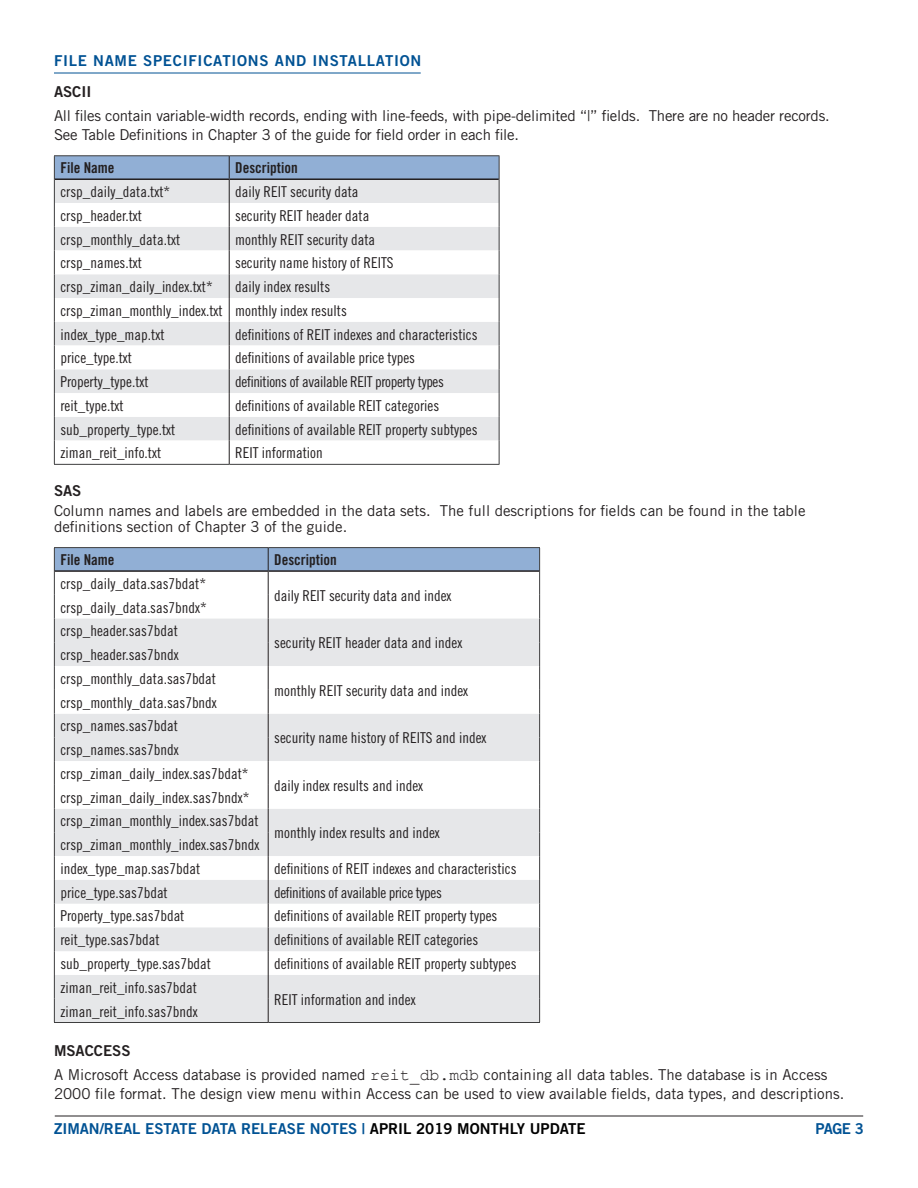
<style>
.page{position:relative;width:918px;height:1188px;background:#fff}
.page>*{position:absolute;margin:0;border:0;box-sizing:border-box;transform-origin:0 0}
.Table_Content{font:15px "Trade Gothic Cond Eighteen";color:#231f20}
.t1{font:15px/19.5px "Trade Gothic";color:#231f20}
.Table_Content-2{font:15px "Trade Gothic Cond Eighteen";letter-spacing:-.025em;color:#231f20}
.Heading_2{font:15px "Trade Gothic Bold Two";color:#005294}
.Table_Header{font:15px "Trade Gothic Bold Cond Twenty";color:#231f20}
.Heading_2-2{font:15px "Trade Gothic Bold Two";letter-spacing:.05em;color:#005294}
.t2{font:15px "Trade Gothic Bold Two";color:#000}
.Heading_3{font:15px "Trade Gothic Bold Two";color:#231f20}
.s1{font-family:"Courier New";font-size:16.5px}
.s2{color:#000}
</style>
<div class="page">
<hr style="left:55px;top:1116px;width:808px;height:1px;background:#231f20">
<hr style="left:54px;top:73px;width:367px;height:1px;background:#005294">
<hr style="left:54px;top:155px;width:175px;height:1px;background:#3e3e3f">
<hr style="left:229px;top:155px;width:271px;height:1px;background:#3e3e3f">
<hr style="left:54px;top:464px;width:175px;height:1px;background:#3e3e3f">
<hr style="left:229px;top:464px;width:271px;height:1px;background:#3e3e3f">
<svg style="left:54px;top:156px;width:446px;height:308px"></svg>
<hr style="left:55px;top:178px;width:174px;height:2px;background:#231f20">
<hr style="left:229px;top:178px;width:270px;height:2px;background:#231f20">
<hr style="left:54px;top:547px;width:214px;height:1px;background:#3e3e3f">
<hr style="left:268px;top:547px;width:272px;height:1px;background:#3e3e3f">
<hr style="left:54px;top:1022px;width:214px;height:1px;background:#3e3e3f">
<hr style="left:268px;top:1022px;width:272px;height:1px;background:#3e3e3f">
<svg style="left:54px;top:548px;width:486px;height:474px"></svg>
<hr style="left:55px;top:570px;width:213px;height:2px;background:#231f20">
<hr style="left:268px;top:570px;width:271px;height:2px;background:#231f20">
<p class="Heading_2-2" style="left:54px;top:51px;width:369px">FILE NAME SPECIFICATIONS AND INSTALLATION</p>
<p class="Heading_3" style="left:54px;top:82px;width:39px">ASCII</p>
<p class="t1" style="left:54px;top:106px;width:777px">All files contain variable-width records, ending with line-feeds, with pipe-delimited “|” fields. There are no header records.<br>See Table Definitions in Chapter 3 of the guide for field order in each file.</p>
<p class="Table_Header" style="left:60px;top:159px;width:56px">File Name</p>
<p class="Table_Header" style="left:235px;top:159px;width:64px">Description</p>
<p class="Table_Content" style="left:60px;top:183px;width:111px">crsp_daily_data.txt*</p>
<p class="Table_Content" style="left:235px;top:183px;width:125px">daily REIT security data</p>
<p class="Table_Content" style="left:60px;top:207px;width:83px">crsp_header.txt</p>
<p class="Table_Content" style="left:235px;top:207px;width:136px">security REIT header data</p>
<p class="Table_Content" style="left:60px;top:230px;width:121px">crsp_monthly_data.txt</p>
<p class="Table_Content" style="left:235px;top:230px;width:141px">monthly REIT security data</p>
<p class="Table_Content" style="left:60px;top:254px;width:83px">crsp_names.txt</p>
<p class="Table_Content" style="left:235px;top:254px;width:160px">security name history of REITS</p>
<p class="Table_Content" style="left:60px;top:278px;width:154px">crsp_ziman_daily_index.txt*</p>
<p class="Table_Content" style="left:235px;top:278px;width:96px">daily index results</p>
<p class="Table_Content" style="left:60px;top:302px;width:164px">crsp_ziman_monthly_index.txt</p>
<p class="Table_Content" style="left:235px;top:302px;width:113px">monthly index results</p>
<p class="Table_Content" style="left:60px;top:325px;width:106px">index_type_map.txt</p>
<p class="Table_Content" style="left:235px;top:325px;width:244px">definitions of REIT indexes and characteristics</p>
<p class="Table_Content" style="left:60px;top:349px;width:73px">price_type.txt</p>
<p class="Table_Content" style="left:235px;top:349px;width:181px">definitions of available price types</p>
<p class="Table_Content" style="left:60px;top:373px;width:90px">Property_type.txt</p>
<p class="Table_Content-2" style="left:235px;top:373px;width:210px">definitions of available REIT property types</p>
<p class="Table_Content" style="left:60px;top:397px;width:65px">reit_type.txt</p>
<p class="Table_Content" style="left:235px;top:397px;width:206px">definitions of available REIT categories</p>
<p class="Table_Content" style="left:60px;top:420px;width:116px">sub_property_type.txt</p>
<p class="Table_Content" style="left:235px;top:420px;width:244px">definitions of available REIT property subtypes</p>
<p class="Table_Content" style="left:60px;top:444px;width:102px">ziman_reit_info.txt</p>
<p class="Table_Content" style="left:235px;top:444px;width:89px">REIT information</p>
<p class="Heading_3" style="left:54px;top:482px;width:29px">SAS</p>
<p class="t1" style="left:54px;top:502px;width:753px;line-height:16.5px">Column names and labels are embedded in the data sets. The full descriptions for fields can be found in the table definitions section of Chapter 3 of the guide.</p>
<p class="Table_Header" style="left:60px;top:551px;width:56px">File Name</p>
<p class="Table_Header" style="left:274px;top:551px;width:64px">Description</p>
<p class="Table_Content" style="left:60px;top:575px;width:147px">crsp_daily_data.sas7bdat*</p>
<p class="Table_Content" style="left:274px;top:586px;width:179px">daily REIT security data and index</p>
<p class="Table_Content" style="left:60px;top:598px;width:148px">crsp_daily_data.sas7bndx*</p>
<p class="Table_Content" style="left:60px;top:622px;width:119px">crsp_header.sas7bdat</p>
<p class="Table_Content" style="left:274px;top:634px;width:190px">security REIT header data and index</p>
<p class="Table_Content" style="left:60px;top:646px;width:120px">crsp_header.sas7bndx</p>
<p class="Table_Content" style="left:60px;top:670px;width:157px">crsp_monthly_data.sas7bdat</p>
<p class="Table_Content" style="left:274px;top:681px;width:196px">monthly REIT security data and index</p>
<p class="Table_Content" style="left:60px;top:693px;width:158px">crsp_monthly_data.sas7bndx</p>
<p class="Table_Content" style="left:60px;top:717px;width:119px">crsp_names.sas7bdat</p>
<p class="Table_Content" style="left:274px;top:729px;width:214px">security name history of REITS and index</p>
<p class="Table_Content" style="left:60px;top:741px;width:120px">crsp_names.sas7bndx</p>
<p class="Table_Content" style="left:60px;top:765px;width:190px">crsp_ziman_daily_index.sas7bdat*</p>
<p class="Table_Content" style="left:274px;top:777px;width:151px">daily index results and index</p>
<p class="Table_Content" style="left:60px;top:788px;width:191px">crsp_ziman_daily_index.sas7bndx*</p>
<p class="Table_Content" style="left:60px;top:812px;width:200px">crsp_ziman_monthly_index.sas7bdat</p>
<p class="Table_Content" style="left:274px;top:824px;width:167px">monthly index results and index</p>
<p class="Table_Content" style="left:60px;top:836px;width:201px">crsp_ziman_monthly_index.sas7bndx</p>
<p class="Table_Content" style="left:60px;top:860px;width:141px">index_type_map.sas7bdat</p>
<p class="Table_Content" style="left:274px;top:860px;width:244px">definitions of REIT indexes and characteristics</p>
<p class="Table_Content" style="left:60px;top:883px;width:109px">price_type.sas7bdat</p>
<p class="Table_Content-2" style="left:274px;top:883px;width:169px">definitions of available price types</p>
<p class="Table_Content" style="left:60px;top:907px;width:126px">Property_type.sas7bdat</p>
<p class="Table_Content" style="left:274px;top:907px;width:225px">definitions of available REIT property types</p>
<p class="Table_Content" style="left:60px;top:931px;width:101px">reit_type.sas7bdat</p>
<p class="Table_Content" style="left:274px;top:931px;width:206px">definitions of available REIT categories</p>
<p class="Table_Content" style="left:60px;top:955px;width:152px">sub_property_type.sas7bdat</p>
<p class="Table_Content" style="left:274px;top:955px;width:244px">definitions of available REIT property subtypes</p>
<p class="Table_Content" style="left:60px;top:978px;width:138px">ziman_reit_info.sas7bdat</p>
<p class="Table_Content" style="left:274px;top:990px;width:143px">REIT information and index</p>
<p class="Table_Content" style="left:60px;top:1002px;width:139px">ziman_reit_info.sas7bndx</p>
<p class="Heading_3" style="left:54px;top:1041px;width:78px">MSACCESS</p>
<p class="t1" style="left:54px;top:1065px;width:792px">A Microsoft Access database is provided named <span class="s1">reit_db.mdb</span> containing all data tables. The database is in Access<br>2000 file format. The design view menu within Access can be used to view available fields, data types, and descriptions.</p>
<p class="Heading_2" style="left:54px;top:1119px;width:334px">ZIMAN/REAL ESTATE DATA RELEASE NOTES | <span class="s2">APRIL</span></p>
<p class="t2" style="left:416px;top:1119px;width:64px">2019 MONTHLY</p>
<p class="t2" style="left:530px;top:1119px;width:57px">UPDATE</p>
<p class="Heading_2" style="left:816px;top:1119px;width:50px">PAGE 3</p>
</div>
